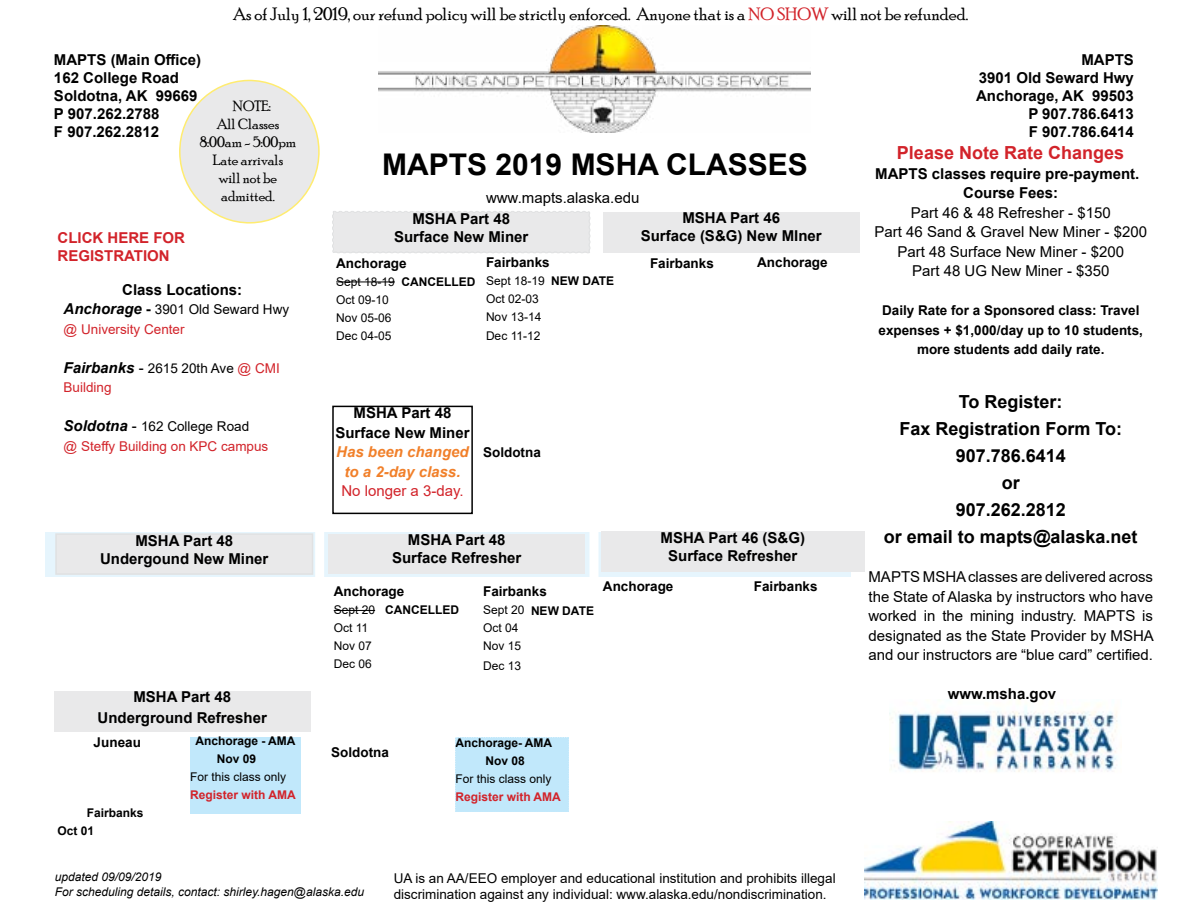
<style>
.page{position:relative;width:1188px;height:918px;background:#fff}
.page>*{position:absolute;margin:0;border:0;box-sizing:border-box;transform-origin:0 0}
.t1{font:700 30px "Arial";color:#000}
.t2{font:18px "Poor Richard";color:#000}
.t3{font:700 18px/27px "Arial";color:#000;text-align:center}
.t4{font:700 18px "Arial";color:#d2232a}
.t5{font:700 15px/18px "Arial";color:#000;text-align:center}
.t6{font:15px/19.5px "Arial";color:#000;text-align:center}
.t7{font:15px/18px "Poor Richard";color:#000;text-align:center}
.t8{font:italic 700 15px/19.5px "Arial";color:#f1802a;text-align:center}
.t9{font:700 15px/18px "Arial";color:#d2232a}
.t10{font:15px "Arial";color:#d2232a}
.t11{font:700 13.5px/19.5px "Arial";color:#000;text-align:center}
.t12{font:13.5px/16.2px "Arial";color:#000}
.t13{font:13.5px/19.5px "Arial";color:#d2232a}
.t14{font:12px/18px "Arial";color:#000}
.t15{font:italic 12px/14.4px "Arial";color:#000}
.t16{font:700 12px/18px "Arial";color:#000}
.t17{font:700 12px "Arial";color:#d2232a}
.s1{color:#d2232a}
.s2{font-weight:700}
.s3{font-weight:700;font-style:italic;font-size:15px;color:#000}
.s4{font-weight:700;font-size:15px;color:#000}
.s5{color:#000}
.s6{font-size:15px;color:#000}
</style>
<div class="page">
<img style="left:378px;top:26px;width:432px;height:107px">
<img style="left:890px;top:700px;width:227px;height:72px">
<div style="left:45px;top:532px;width:806px;height:45px;background:#e6f5fd"></div>
<div style="left:603px;top:212px;width:257px;height:40px;background:#e9e9ea"></div>
<div style="left:601px;top:532px;width:264px;height:40px;background:#e9e9ea"></div>
<svg style="left:179px;top:80px;width:141px;height:144px"></svg>
<div style="left:54px;top:691px;width:256px;height:41px;background:#e9e9ea"></div>
<div style="left:315px;top:216px;width:9px;height:648px;background:#fff"></div>
<div style="left:590px;top:224px;width:8px;height:598px;background:#fff"></div>
<div style="left:332px;top:211px;width:259px;height:42px;background:#e9e9ea"></div>
<div style="left:328px;top:534px;width:257px;height:40px;background:#e9e9ea"></div>
<hr style="left:336px;top:282px;width:59px;height:1px;background:#000">
<div style="left:56px;top:534px;width:257px;height:40px;background:#e9e9ea"></div>
<div style="left:55px;top:533px;width:258px;height:42px;border:2px solid #e0e1e2"></div>
<hr style="left:334px;top:610px;width:41px;height:1px;background:#000">
<div style="left:190px;top:737px;width:111px;height:77px;background:#c1e8fb"></div>
<img style="left:865px;top:821px;width:292px;height:78px">
<div style="left:455px;top:737px;width:114px;height:75px;background:#c1e8fb"></div>
<svg style="left:332px;top:405px;width:141px;height:110px"></svg>
<p class="t2" style="left:233px;top:4px;width:736px">As of July 1, 2019, our refund policy will be strictly enforced. Anyone that is a <span class="s1">NO SHOW</span> will not be refunded.</p>
<p class="t5" style="left:54px;top:51px;width:149px;text-align:left">MAPTS (Main Office)<br>162 College Road<br>Soldotna, AK 99669<br>P 907.262.2788<br>F 907.262.2812</p>
<p class="t5" style="left:976px;top:51px;width:159px;text-align:right">MAPTS<br>3901 Old Seward Hwy<br>Anchorage, AK 99503<br>P 907.786.6413<br>F 907.786.6414</p>
<p class="t7" style="left:200px;top:97px;width:98px">NOTE:<br>All Classes<br>8:00am - 5:00pm<br>Late arrivals<br>will not be admitted.</p>
<p class="t4" style="left:897px;top:140px;width:229px">Please Note Rate Changes</p>
<h1 class="t1" style="left:382px;top:143px;width:427px">MAPTS 2019 MSHA CLASSES</h1>
<p class="t6" style="left:486px;top:188px;width:155px">www.mapts.alaska.edu</p>
<p class="t5" style="left:875px;top:165px;width:266px">MAPTS classes require pre-payment.</p>
<p class="t5" style="left:963px;top:184px;width:97px">Course Fees:</p>
<p class="t6" style="left:874px;top:203px;width:274px">Part 46 &amp; 48 Refresher - $150<br>Part 46 Sand &amp; Gravel New Miner - $200<br>Part 48 Surface New Miner - $200<br>Part 48 UG New Miner - $350</p>
<p class="t11" style="left:879px;top:301px;width:266px">Daily Rate for a Sponsored class: Travel expenses + $1,000/day up to 10 students, more students add daily rate.</p>
<p class="t3" style="left:884px;top:389px;width:255px">To Register:<br>Fax Registration Form To:<br>907.786.6414<br>or<br>907.262.2812<br>or email to mapts@alaska.net</p>
<p class="t6" style="left:868px;top:567px;width:287px;text-align:justify">MAPTS MSHA classes are delivered across the State of Alaska by instructors who have worked in the mining industry. MAPTS is designated as the State Provider by MSHA and our instructors are “blue card” certified.</p>
<p class="t5" style="left:641px;top:209px;width:182px">MSHA Part 46<br>Surface (S&amp;G) New MIner</p>
<p class="t5" style="left:394px;top:209px;width:136px">MSHA Part 48<br>Surface New Miner</p>
<p class="t9" style="left:58px;top:228px;width:129px">CLICK HERE FOR<br>REGISTRATION</p>
<p class="t11" style="left:486px;top:253px;width:65px">Fairbanks</p>
<p class="t14" style="left:486px;top:272px;width:60px">Sept 18-19<br>Oct 02-03<br>Nov 13-14</p>
<p class="t14" style="left:486px;top:327px;width:56px">Dec 11-12</p>
<p class="t11" style="left:757px;top:253px;width:72px">Anchorage</p>
<p class="t11" style="left:336px;top:254px;width:72px">Anchorage</p>
<p class="t14" style="left:336px;top:273px;width:141px">Sept 18-19 <span class="s2">CANCELLED<br></span>Oct 09-10<br>Nov 05-06<br>Dec 04-05</p>
<p class="t11" style="left:650px;top:254px;width:65px">Fairbanks</p>
<p class="t16" style="left:551px;top:272px;width:65px">NEW DATE</p>
<p class="t5" style="left:122px;top:281px;width:122px">Class Locations:</p>
<p class="t13" style="left:64px;top:300px;width:227px"><span class="s3">Anchorage</span> <span class="s4">-</span> <span class="s5">3901 Old Seward Hwy </span>@ University Center</p>
<p class="t13" style="left:64px;top:358px;width:218px"><span class="s3">Fairbanks</span> <span class="s6">-</span> <span class="s5">2615 20th Ave</span> @ CMI<br>Building</p>
<p class="t13" style="left:64px;top:417px;width:206px"><span class="s3">Soldotna</span> <span class="s6">-</span> <span class="s5">162 College Road<br></span>@ Steffy Building on KPC campus</p>
<p class="t5" style="left:335px;top:403px;width:136px;line-height:19.5px">MSHA Part 48<br>Surface New Miner</p>
<p class="t8" style="left:336px;top:443px;width:134px">Has been changed to a 2-day class.</p>
<p class="t10" style="left:341px;top:480px;width:124px">No longer a 3-day.</p>
<p class="t11" style="left:483px;top:443px;width:59px">Soldotna</p>
<p class="t5" style="left:661px;top:528px;width:146px">MSHA Part 46 (S&amp;G)<br>Surface Refresher</p>
<p class="t5" style="left:392px;top:531px;width:131px">MSHA Part 48<br>Surface Refresher</p>
<p class="t5" style="left:100px;top:532px;width:170px">MSHA Part 48<br>Undergound New Miner</p>
<p class="t11" style="left:603px;top:577px;width:72px">Anchorage</p>
<p class="t11" style="left:754px;top:577px;width:65px">Fairbanks</p>
<p class="t11" style="left:334px;top:582px;width:72px">Anchorage</p>
<p class="t14" style="left:334px;top:601px;width:127px">Sept 20 <span class="s2">CANCELLED<br></span>Oct 11<br>Nov 07<br>Dec 06</p>
<p class="t11" style="left:483px;top:582px;width:65px">Fairbanks</p>
<p class="t14" style="left:483px;top:601px;width:43px">Sept 20<br>Oct 04<br>Nov 15</p>
<p class="t14" style="left:483px;top:657px;width:40px">Dec 13</p>
<p class="t16" style="left:531px;top:602px;width:65px">NEW DATE</p>
<p class="t5" style="left:133px;top:688px;width:99px">MSHA Part 48</p>
<p class="t5" style="left:948px;top:685px;width:110px">www.msha.gov</p>
<p class="t5" style="left:98px;top:709px;width:171px">Underground Refresher</p>
<p class="t11" style="left:94px;top:732px;width:49px">Juneau</p>
<p class="t16" style="left:58px;top:804px;width:88px;text-indent:29px">Fairbanks<br>Oct 01</p>
<p class="t16" style="left:217px;top:732px;width:80px;text-indent:-21px">Anchorage - AMA<br>Nov 09</p>
<p class="t14" style="left:190px;top:768px;width:98px">For this class only</p>
<p class="t17" style="left:190px;top:787px;width:107px">Register with AMA</p>
<p class="t11" style="left:331px;top:743px;width:59px">Soldotna</p>
<p class="t16" style="left:455px;top:734px;width:98px;text-align:center">Anchorage- AMA<br>Nov 08</p>
<p class="t14" style="left:455px;top:770px;width:98px">For this class only</p>
<p class="t17" style="left:455px;top:789px;width:107px">Register with AMA</p>
<p class="t15" style="left:55px;top:870px;width:311px">updated 09/09/2019<br>For scheduling details, contact: shirley.hagen@alaska.edu</p>
<p class="t12" style="left:394px;top:870px;width:443px">UA is an AA/EEO employer and educational institution and prohibits illegal discrimination against any individual: www.alaska.edu/nondiscrimination.</p>
</div>
